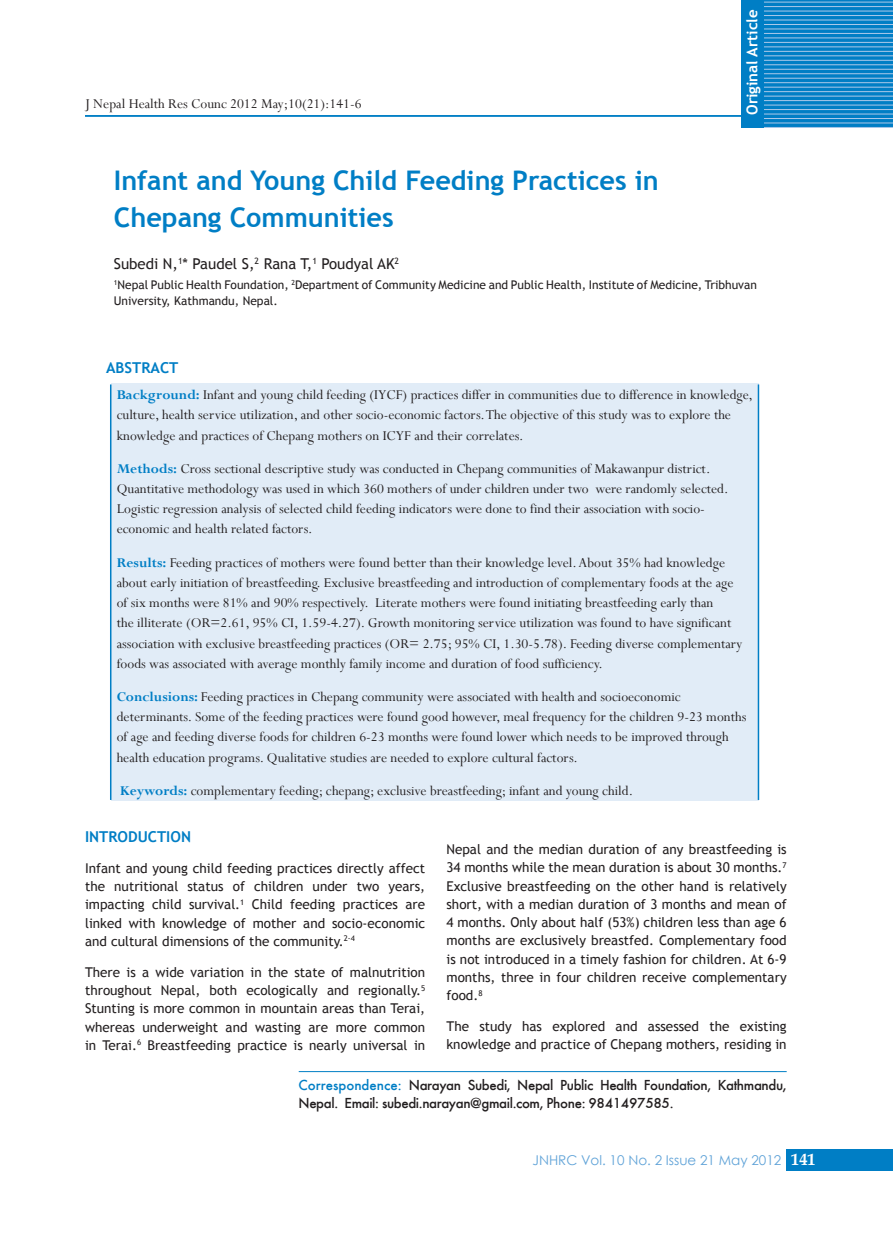
<style>
.page{position:relative;width:893px;height:1234px;background:#fff}
.page>*{position:absolute;margin:0;border:0;box-sizing:border-box;transform-origin:0 0}
.maintext{font:700 27px/36.5px "Trebuchet MS";color:#007ec5}
.Abstract{font:15px/20.2px "Perpetua";color:#231f20}
.Correspondence{font:500 15px/18px "Futura";letter-spacing:-.025em;color:#231f20}
.maintext-2{font:15px "Trebuchet MS";color:#231f20}
.t1{font:700 15px "Trebuchet MS";color:#fff}
.maintext-3{font:700 15px "Trebuchet MS";color:#007ec5}
.Abstract-2{font:700 15px "Trebuchet MS";color:#007ec5}
.maintext-4{font:13.5px/18.1px "Trebuchet MS";color:#231f20;text-align:justify}
.t2{font:13.5px "Century Gothic";color:#60a3d8}
.maintext-5{font:12px/16.2px "Trebuchet MS";color:#231f20}
.s1{font-weight:700;color:#007ec5}
.s2{color:#007ec5}
.s3{font-family:"Book Antiqua";font-weight:700;font-size:16.5px;color:#fff}
</style>
<div class="page">
<div style="left:787px;top:1148px;width:106px;height:21px;background:#007ec5"></div>
<hr style="left:85px;top:115px;width:702px;height:2px;background:#007ec5">
<div style="left:111px;top:383px;width:647px;height:417px;background:#e1ecf7"></div>
<hr style="left:110px;top:384px;width:1px;height:415px;background:#007ec5">
<hr style="left:758px;top:384px;width:1px;height:415px;background:#007ec5">
<hr style="left:299px;top:1071px;width:488px;height:1px;background:#007ec5">
<svg style="left:741px;top:0;width:152px;height:127px;background:#0b82c7"></svg>
<hr style="left:764px;top:2px;width:129px;height:1px;background:#acc9e9">
<hr style="left:764px;top:11px;width:129px;height:1px;background:#acc9e9">
<hr style="left:764px;top:20px;width:129px;height:1px;background:#acc9e9">
<hr style="left:764px;top:24px;width:129px;height:1px;background:#acc9e9">
<hr style="left:764px;top:29px;width:129px;height:1px;background:#acc9e9">
<hr style="left:764px;top:33px;width:129px;height:1px;background:#acc9e9">
<hr style="left:764px;top:38px;width:129px;height:1px;background:#acc9e9">
<hr style="left:764px;top:47px;width:129px;height:1px;background:#acc9e9">
<hr style="left:764px;top:56px;width:129px;height:1px;background:#acc9e9">
<hr style="left:764px;top:64px;width:129px;height:1px;background:#acc9e9">
<hr style="left:764px;top:69px;width:129px;height:1px;background:#acc9e9">
<hr style="left:764px;top:78px;width:129px;height:1px;background:#acc9e9">
<hr style="left:764px;top:82px;width:129px;height:1px;background:#acc9e9">
<hr style="left:764px;top:87px;width:129px;height:1px;background:#acc9e9">
<hr style="left:764px;top:91px;width:129px;height:1px;background:#acc9e9">
<hr style="left:764px;top:96px;width:129px;height:1px;background:#acc9e9">
<hr style="left:764px;top:100px;width:129px;height:1px;background:#acc9e9">
<hr style="left:764px;top:105px;width:129px;height:1px;background:#acc9e9">
<hr style="left:764px;top:109px;width:129px;height:1px;background:#acc9e9">
<hr style="left:764px;top:114px;width:129px;height:1px;background:#acc9e9">
<hr style="left:764px;top:118px;width:129px;height:1px;background:#acc9e9">
<hr style="left:764px;top:123px;width:129px;height:1px;background:#acc9e9">
<hr style="left:764px;top:127px;width:129px;height:1px;background:#acc9e9">
<hr style="left:764px;top:60px;width:129px;height:1px;background:#acc9e9">
<hr style="left:764px;top:51px;width:129px;height:1px;background:#acc9e9">
<hr style="left:764px;top:42px;width:129px;height:1px;background:#acc9e9">
<hr style="left:764px;top:15px;width:129px;height:1px;background:#acc9e9">
<hr style="left:764px;top:6px;width:129px;height:1px;background:#acc9e9">
<hr style="left:764px;top:73px;width:129px;height:1px;background:#acc9e9">
<p class="Abstract" style="left:85px;top:94px;width:278px">J Nepal Health Res Counc 2012 May;10(21):141-6</p>
<p class="maintext" style="left:114px;top:162px;width:546px">Infant and Young Child Feeding Practices in<br>Chepang Communities</p>
<p class="t1" style="left:743px;top:115px;width:107px;rotate:-90deg">Original Article</p>
<p class="maintext-2" style="left:114px;top:254px;width:287px">Subedi N,<sup>1</sup>* Paudel S,<sup>2</sup> Rana T,<sup>1</sup> Poudyal AK<sup>2</sup></p>
<p class="maintext-5" style="left:114px;top:277px;width:645px"><sup>1</sup>Nepal Public Health Foundation, <sup>2</sup>Department of Community Medicine and Public Health, Institute of Medicine, Tribhuvan<br>University, Kathmandu, Nepal.</p>
<p class="Abstract-2" style="left:106px;top:358px;width:74px">ABSTRACT</p>
<p class="Abstract" style="left:117px;top:384px;width:638px"><span class="s1">Background:</span> Infant and young child feeding (IYCF) practices differ in communities due to difference in knowledge, culture, health service utilization, and other socio-economic factors. The objective of this study was to explore the knowledge and practices of Chepang mothers on ICYF and their correlates.</p>
<p class="Abstract" style="left:117px;top:458px;width:613px"><span class="s1">Methods:</span> Cross sectional descriptive study was conducted in Chepang communities of Makawanpur district.<br>Quantitative methodology was used in which 360 mothers of under children under two were randomly selected.<br>Logistic regression analysis of selected child feeding indicators were done to find their association with socio&shy;economic and health related factors.</p>
<p class="Abstract" style="left:117px;top:551px;width:627px"><span class="s1">Results:</span> Feeding practices of mothers were found better than their knowledge level. About 35% had knowledge about early initiation of breastfeeding. Exclusive breastfeeding and introduction of complementary foods at the age of six months were 81% and 90% respectively. Literate mothers were found initiating breastfeeding early than<br>the illiterate (OR=2.61, 95% CI, 1.59-4.27). Growth monitoring service utilization was found to have significant association with exclusive breastfeeding practices (OR= 2.75; 95% CI, 1.30-5.78). Feeding diverse complementary foods was associated with average monthly family income and duration of food sufficiency.</p>
<p class="Abstract" style="left:117px;top:686px;width:631px"><span class="s1">Conclusions:</span> Feeding practices in Chepang community were associated with health and socioeconomic determinants. Some of the feeding practices were found good however, meal frequency for the children 9-23 months of age and feeding diverse foods for children 6-23 months were found lower which needs to be improved through health education programs. Qualitative studies are needed to explore cultural factors.</p>
<p class="Abstract" style="left:120px;top:779px;width:514px"><span class="s1">Keywords:</span> complementary feeding; chepang; exclusive breastfeeding; infant and young child.</p>
<p class="maintext-3" style="left:85px;top:827px;width:107px">INTRODUCTION</p>
<p class="maintext-4" style="left:85px;top:859px;width:342px">Infant and young child feeding practices directly affect the nutritional status of children under two years, impacting child survival.<sup>1</sup> Child feeding practices are linked with knowledge of mother and socio-economic and cultural dimensions of the community.<sup>2-4</sup></p>
<p class="maintext-4" style="left:85px;top:963px;width:342px">There is a wide variation in the state of malnutrition throughout Nepal, both ecologically and regionally.<sup>5<br></sup>Stunting is more common in mountain areas than Terai, whereas underweight and wasting are more common in Terai.<sup>6</sup> Breastfeeding practice is nearly universal in</p>
<p class="maintext-4" style="left:446px;top:840px;width:342px">Nepal and the median duration of any breastfeeding is 34 months while the mean duration is about 30 months.<sup>7<br></sup>Exclusive breastfeeding on the other hand is relatively short, with a median duration of 3 months and mean of 4 months. Only about half (53%) children less than age 6 months are exclusively breastfed. Complementary food is not introduced in a timely fashion for children. At 6-9 months, three in four children receive complementary food.<sup>8</sup></p>
<p class="maintext-4" style="left:446px;top:1017px;width:342px">The study has explored and assessed the existing knowledge and practice of Chepang mothers, residing in</p>
<p class="Correspondence" style="left:298px;top:1075px;width:490px"><span class="s2">Correspondence:</span> Narayan Subedi, Nepal Public Health Foundation, Kathmandu,<br>Nepal. Email: subedi.narayan@gmail.com, Phone: 9841497585.</p>
<p class="t2" style="left:532px;top:1150px;width:285px">JNHRC Vol. 10 No. 2 Issue 21 May 2012 <span class="s3">141</span></p>
</div>
